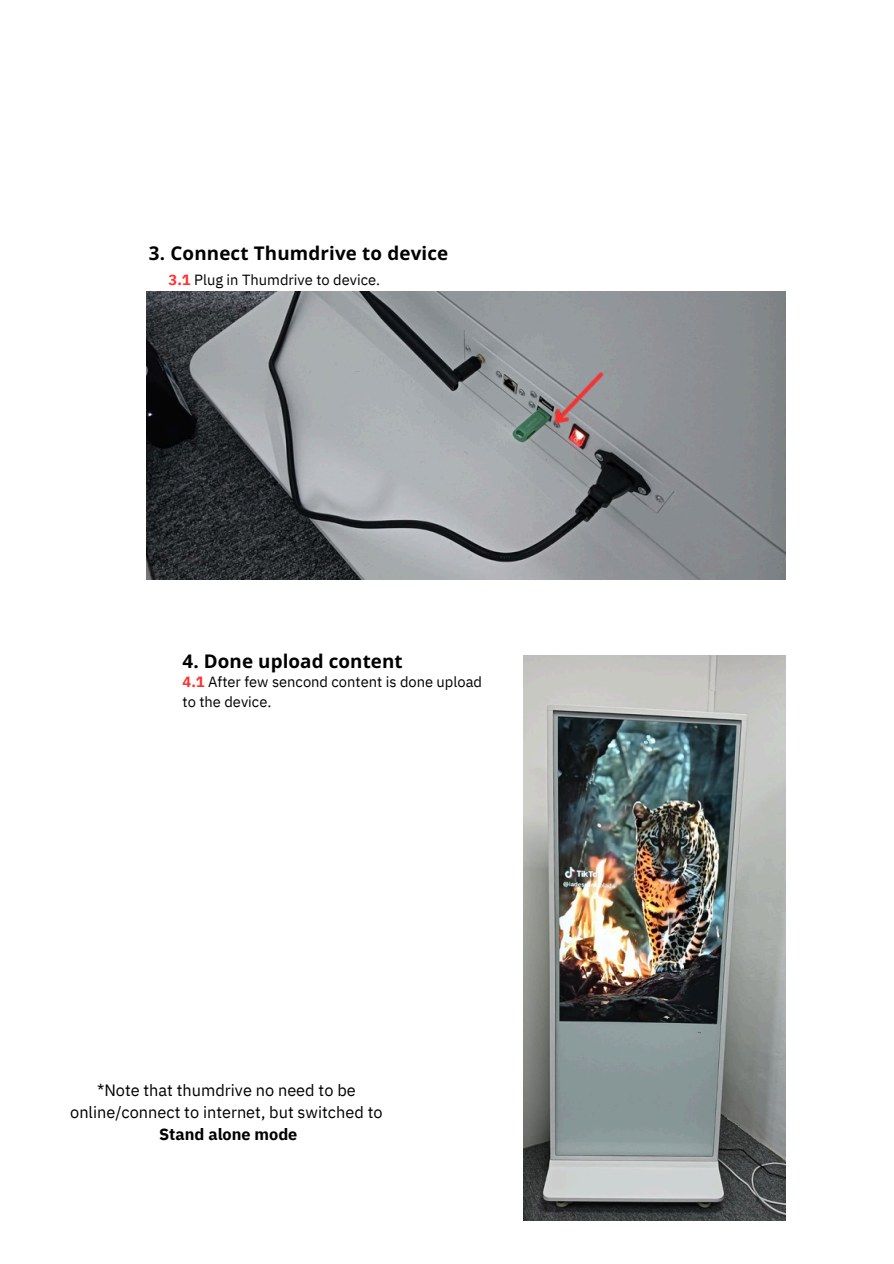
<style>
.page{position:relative;width:894px;height:1264px;background:#fff}
.page>*{position:absolute;margin:0;border:0;box-sizing:border-box;transform-origin:0 0}
.t1{font:700 18.75px "Open Sans";letter-spacing:.01em;color:#000}
.t2{font:16.35px/21.9px "IBM Plex Sans";color:#000;text-align:center}
.t3{font:14.7px/20.2px "IBM Plex Sans";color:#000}
.s1{font-weight:700;color:#ff3131}
.s2{font-weight:700}
</style>
<div class="page">
<img style="left:146px;top:291px;width:639px;height:288px">
<img style="left:544px;top:356px;width:67px;height:79px">
<img style="left:523px;top:655px;width:262px;height:565px">
<h1 class="t1" style="left:149px;top:240px;width:301px">3. Connect Thumdrive to device</h1>
<p class="t3" style="left:168px;top:269px;width:213px"><span class="s1">3.1</span> Plug in Thumdrive to device.</p>
<p class="t1" style="left:182px;top:648px;width:221px">4. Done upload content</p>
<h2 class="t3" style="left:182px;top:671px;width:301px"><span class="s1">4.1</span> After few sencond content is done upload to the device.</h2>
<p class="t2" style="left:70px;top:1078px;width:314px">*Note that thumdrive no need to be online/connect to internet, but switched to<br><span class="s2">Stand alone mode</span></p>
</div>
